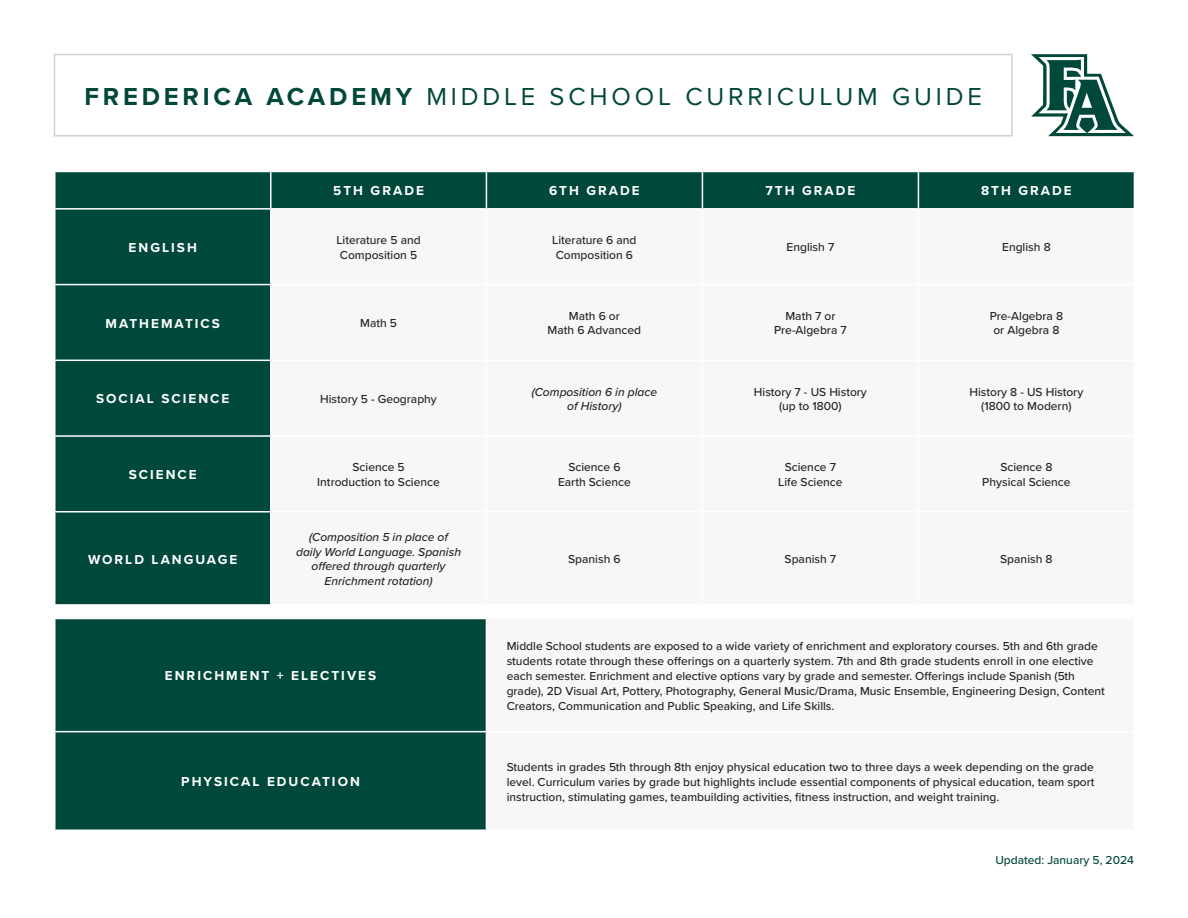
<style>
.page{position:relative;width:1188px;height:918px;background:#fff}
.page>*{position:absolute;margin:0;border:0;box-sizing:border-box;transform-origin:0 0}
.t1{font:25.5px "Proxima Nova";letter-spacing:.15em;color:#004839}
.t2{font:700 13.5px "Proxima Nova";letter-spacing:.15em;color:#fff}
.t3{font:500 12px/15px "Proxima Nova";color:#222628}
.t4{font:italic 500 12px/14.4px "Proxima Nova";color:#222628;text-align:center}
.t5{font:500 12px "Proxima Nova";color:#004839}
.s1{font-weight:700}
</style>
<div class="page">
<div style="left:56px;top:172px;width:1078px;height:432px;background:#004839"></div>
<div style="left:272px;top:210px;width:862px;height:394px;background:#f8f6f6"></div>
<hr style="left:486px;top:210px;width:1px;height:74px;background:#fff">
<hr style="left:486px;top:285px;width:1px;height:75px;background:#fff">
<hr style="left:486px;top:361px;width:1px;height:74px;background:#fff">
<hr style="left:486px;top:437px;width:1px;height:74px;background:#fff">
<hr style="left:486px;top:513px;width:1px;height:91px;background:#fff">
<hr style="left:702px;top:210px;width:1px;height:74px;background:#fff">
<hr style="left:918px;top:210px;width:1px;height:74px;background:#fff">
<hr style="left:702px;top:285px;width:1px;height:75px;background:#fff">
<hr style="left:918px;top:285px;width:1px;height:75px;background:#fff">
<hr style="left:702px;top:361px;width:1px;height:74px;background:#fff">
<hr style="left:918px;top:361px;width:1px;height:74px;background:#fff">
<hr style="left:702px;top:437px;width:1px;height:74px;background:#fff">
<hr style="left:918px;top:437px;width:1px;height:74px;background:#fff">
<hr style="left:702px;top:513px;width:1px;height:91px;background:#fff">
<hr style="left:918px;top:513px;width:1px;height:91px;background:#fff">
<hr style="left:271px;top:208px;width:215px;height:2px;background:#fff">
<hr style="left:270px;top:172px;width:2px;height:36px;background:#fff">
<hr style="left:54px;top:208px;width:217px;height:2px;background:#fff">
<hr style="left:486px;top:172px;width:1px;height:36px;background:#fff">
<hr style="left:486px;top:208px;width:216px;height:2px;background:#fff">
<hr style="left:702px;top:172px;width:1px;height:36px;background:#fff">
<hr style="left:702px;top:208px;width:216px;height:2px;background:#fff">
<hr style="left:918px;top:172px;width:1px;height:36px;background:#fff">
<hr style="left:918px;top:208px;width:217px;height:2px;background:#fff">
<hr style="left:270px;top:210px;width:2px;height:74px;background:#fff">
<hr style="left:54px;top:284px;width:217px;height:1px;background:#fff">
<hr style="left:54px;top:360px;width:217px;height:1px;background:#fff">
<hr style="left:270px;top:361px;width:2px;height:74px;background:#fff">
<hr style="left:54px;top:435px;width:217px;height:2px;background:#fff">
<hr style="left:54px;top:511px;width:217px;height:2px;background:#fff">
<hr style="left:270px;top:513px;width:2px;height:91px;background:#fff">
<hr style="left:271px;top:435px;width:215px;height:2px;background:#fff">
<hr style="left:270px;top:437px;width:2px;height:74px;background:#fff">
<hr style="left:486px;top:435px;width:216px;height:2px;background:#fff">
<hr style="left:702px;top:435px;width:216px;height:2px;background:#fff">
<hr style="left:918px;top:435px;width:217px;height:2px;background:#fff">
<hr style="left:271px;top:511px;width:215px;height:2px;background:#fff">
<hr style="left:486px;top:511px;width:216px;height:2px;background:#fff">
<hr style="left:702px;top:511px;width:216px;height:2px;background:#fff">
<hr style="left:918px;top:511px;width:217px;height:2px;background:#fff">
<hr style="left:271px;top:284px;width:215px;height:1px;background:#fff">
<hr style="left:270px;top:285px;width:2px;height:75px;background:#fff">
<hr style="left:486px;top:284px;width:216px;height:1px;background:#fff">
<hr style="left:702px;top:284px;width:216px;height:1px;background:#fff">
<hr style="left:918px;top:284px;width:217px;height:1px;background:#fff">
<hr style="left:271px;top:360px;width:215px;height:1px;background:#fff">
<hr style="left:486px;top:360px;width:216px;height:1px;background:#fff">
<hr style="left:702px;top:360px;width:216px;height:1px;background:#fff">
<hr style="left:918px;top:360px;width:217px;height:1px;background:#fff">
<div style="left:56px;top:619px;width:430px;height:210px;background:#004839"></div>
<hr style="left:54px;top:731px;width:432px;height:1px;background:#fff">
<div style="left:54px;top:54px;width:959px;height:83px;border:2px solid #cfd2d3"></div>
<svg style="left:1031px;top:54px;width:103px;height:82px"></svg>
<p class="t1" style="left:84px;top:78px;width:899px"><span class="s1">FREDERICA ACADEMY</span> MIDDLE SCHOOL CURRICULUM GUIDE</p>
<p class="t2" style="left:129px;top:237px;width:70px">ENGLISH</p>
<p class="t2" style="left:333px;top:181px;width:92px">5TH GRADE</p>
<p class="t2" style="left:549px;top:181px;width:92px">6TH GRADE</p>
<p class="t2" style="left:765px;top:181px;width:91px">7TH GRADE</p>
<p class="t2" style="left:981px;top:181px;width:92px">8TH GRADE</p>
<p class="t3" style="left:336px;top:232px;width:86px">Literature 5 and</p>
<p class="t3" style="left:340px;top:247px;width:79px">Composition 5</p>
<p class="t3" style="left:552px;top:232px;width:86px">Literature 6 and</p>
<p class="t3" style="left:556px;top:247px;width:79px">Composition 6</p>
<p class="t3" style="left:787px;top:240px;width:49px">English 7</p>
<p class="t3" style="left:1002px;top:240px;width:50px">English 8</p>
<p class="t2" style="left:105px;top:313px;width:116px">MATHEMATICS</p>
<p class="t3" style="left:360px;top:315px;width:38px">Math 5</p>
<p class="t2" style="left:96px;top:389px;width:135px">SOCIAL SCIENCE</p>
<p class="t3" style="left:320px;top:391px;width:118px">History 5 - Geography</p>
<p class="t2" style="left:129px;top:465px;width:70px">SCIENCE</p>
<p class="t2" style="left:88px;top:549px;width:151px">WORLD LANGUAGE</p>
<p class="t3" style="left:353px;top:460px;width:54px">Science 5</p>
<p class="t3" style="left:317px;top:474px;width:124px">Introduction to Science</p>
<p class="t4" style="left:296px;top:530px;width:166px">(Composition 5 in place of daily World Language. Spanish offered through quarterly<br>Enrichment rotation)</p>
<p class="t2" style="left:165px;top:666px;width:213px">ENRICHMENT + ELECTIVES</p>
<p class="t2" style="left:181px;top:772px;width:180px">PHYSICAL EDUCATION</p>
<p class="t3" style="left:569px;top:308px;width:52px">Math 6 or</p>
<p class="t3" style="left:548px;top:322px;width:95px">Math 6 Advanced</p>
<p class="t3" style="left:785px;top:308px;width:52px">Math 7 or</p>
<p class="t3" style="left:774px;top:322px;width:74px">Pre-Algebra 7</p>
<p class="t3" style="left:990px;top:308px;width:75px">Pre-Algebra 8</p>
<p class="t3" style="left:993px;top:322px;width:67px">or Algebra 8</p>
<p class="t4" style="left:532px;top:384px;width:127px">(Composition 6 in place</p>
<p class="t4" style="left:567px;top:398px;width:56px">of History)</p>
<p class="t3" style="left:754px;top:384px;width:115px">History 7 - US History</p>
<p class="t3" style="left:779px;top:398px;width:64px">(up to 1800)</p>
<p class="t3" style="left:970px;top:384px;width:115px">History 8 - US History</p>
<p class="t3" style="left:981px;top:398px;width:92px">(1800 to Modern)</p>
<p class="t3" style="left:568px;top:460px;width:54px">Science 6</p>
<p class="t3" style="left:558px;top:474px;width:74px">Earth Science</p>
<p class="t3" style="left:785px;top:460px;width:53px">Science 7</p>
<p class="t3" style="left:778px;top:474px;width:66px">Life Science</p>
<p class="t3" style="left:1000px;top:460px;width:54px">Science 8</p>
<p class="t3" style="left:982px;top:474px;width:90px">Physical Science</p>
<p class="t3" style="left:568px;top:551px;width:54px">Spanish 6</p>
<p class="t3" style="left:785px;top:551px;width:53px">Spanish 7</p>
<p class="t3" style="left:1000px;top:551px;width:54px">Spanish 8</p>
<p class="t3" style="left:507px;top:638px;width:600px">Middle School students are exposed to a wide variety of enrichment and exploratory courses. 5th and 6th grade students rotate through these offerings on a quarterly system. 7th and 8th grade students enroll in one elective each semester. Enrichment and elective options vary by grade and semester. Offerings include Spanish (5th grade), 2D Visual Art, Pottery, Photography, General Music/Drama, Music Ensemble, Engineering Design, Content Creators, Communication and Public Speaking, and Life Skills.</p>
<p class="t3" style="left:507px;top:759px;width:589px;text-align:justify">Students in grades 5th through 8th enjoy physical education two to three days a week depending on the grade level. Curriculum varies by grade but highlights include essential components of physical education, team sport instruction, stimulating games, teambuilding activities, fitness instruction, and weight training.</p>
<p class="t5" style="left:995px;top:851px;width:140px">Updated: January 5, 2024</p>
</div>
